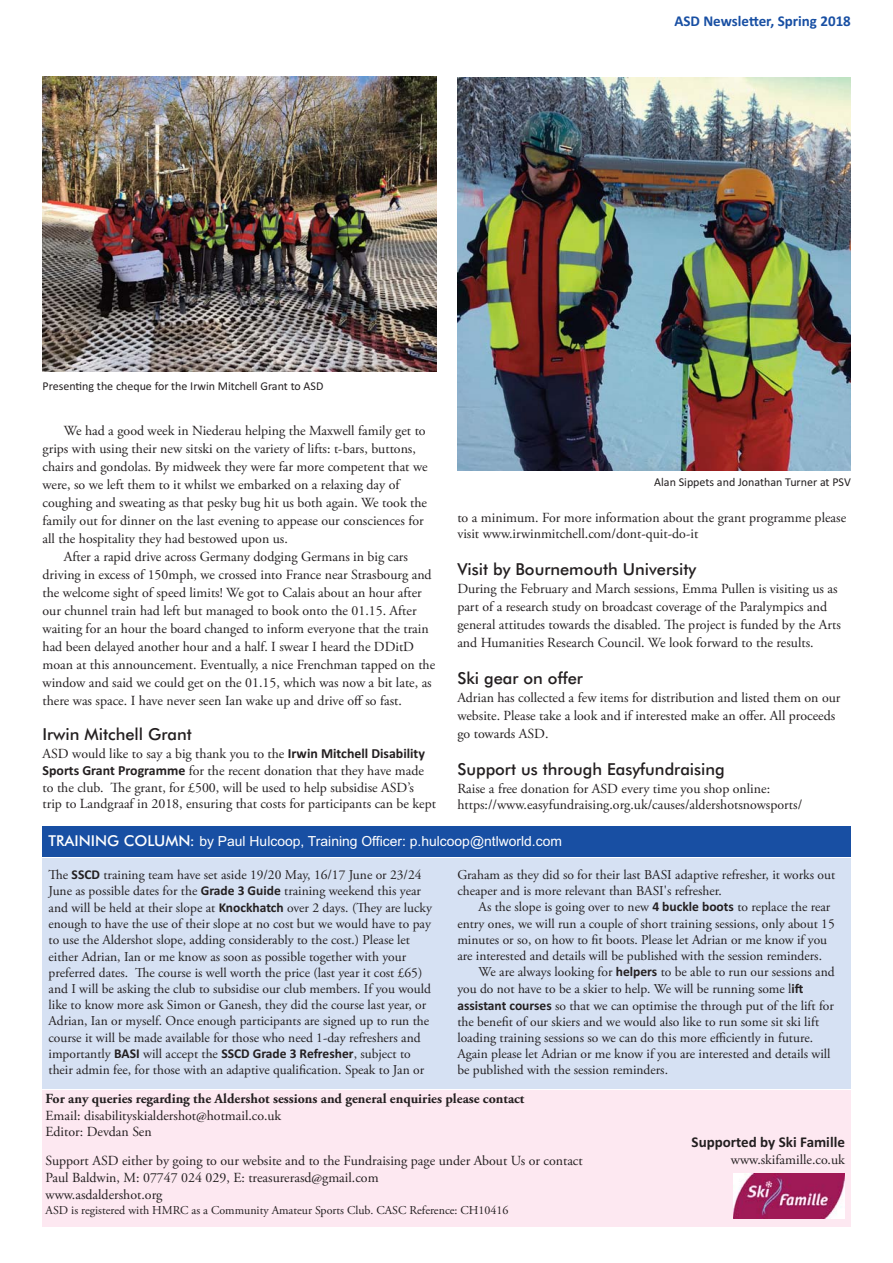
<style>
.page{position:relative;width:893px;height:1263px;background:#fff}
.page>*{position:absolute;margin:0;border:0;box-sizing:border-box;transform-origin:0 0}
.t1{font:500 16.5px "Futura BT";color:#231f20}
.t2{font:700 15px "Calibri";color:#184fa3}
.t3{font:700 15px "Calibri";color:#231f20}
.t4{font:13.8px/18px "Adobe Garamond Pro";color:#231f20}
.t5{font:700 13.8px "Adobe Garamond Pro";color:#231f20}
.t6{font:13.8px "Arial";color:#fff}
.t7{font:13.5px/16.4px "Adobe Garamond Pro";color:#231f20}
.t8{font:12px "Calibri";color:#231f20}
.t9{font:12px "Adobe Garamond Pro";color:#231f20}
.s1{font-family:"Calibri";font-weight:700}
.s2{font-family:"Futura BT";font-weight:500;font-size:15px}
</style>
<div class="page">
<div style="left:43px;top:1090px;width:807px;height:136px;background:#fde8f1"></div>
<div style="left:43px;top:858px;width:807px;height:231px;background:#d6e1f3"></div>
<div style="left:43px;top:826px;width:807px;height:31px;background:#184fa3"></div>
<img style="left:733px;top:1174px;width:111px;height:45px">
<img style="left:457px;top:77px;width:393px;height:394px">
<img style="left:43px;top:77px;width:393px;height:295px">
<p class="t2" style="left:674px;top:16px;width:178px">ASD Newsletter, Spring 2018</p>
<p class="t8" style="left:43px;top:382px;width:282px">Presenting the cheque for the Irwin Mitchell Grant to ASD</p>
<p class="t4" style="left:43px;top:423px;width:386px;text-indent:21px">We had a good week in Niederau helping the Maxwell family get to grips with using their new sitski on the variety of lifts: t-bars, buttons, chairs and gondolas. By midweek they were far more competent that we were, so we left them to it whilst we embarked on a relaxing day of coughing and sweating as that pesky bug hit us both again. We took the family out for dinner on the last evening to appease our consciences for all the hospitality they had bestowed upon us.</p>
<p class="t4" style="left:43px;top:549px;width:394px;text-indent:21px">After a rapid drive across Germany dodging Germans in big cars driving in excess of 150mph, we crossed into France near Strasbourg and the welcome sight of speed limits! We got to Calais about an hour after our chunnel train had left but managed to book onto the 01.15. After waiting for an hour the board changed to inform everyone that the train had been delayed another hour and a half. I swear I heard the DDitD moan at this announcement. Eventually, a nice Frenchman tapped on the window and said we could get on the 01.15, which was now a bit late, as there was space. I have never seen Ian wake up and drive off so fast.</p>
<p class="t1" style="left:43px;top:728px;width:151px">Irwin Mitchell Grant</p>
<p class="t4" style="left:43px;top:747px;width:395px;line-height:16.8px">ASD would like to say a big thank you to the <span class="s1">Irwin Mitchell Disability Sports Grant Programme</span> for the recent donation that they have made to the club. The grant, for £500, will be used to help subsidise ASD’s trip to Landgraaf in 2018, ensuring that costs for participants can be kept</p>
<p class="t8" style="left:654px;top:478px;width:198px">Alan Sippets and Jonathan Turner at PSV</p>
<p class="t4" style="left:457px;top:510px;width:390px;line-height:16.6px">to a minimum. For more information about the grant programme please visit www.irwinmitchell.com/dont-quit-do-it</p>
<p class="t1" style="left:457px;top:563px;width:240px">Visit by Bournemouth University</p>
<p class="t4" style="left:457px;top:581px;width:385px">During the February and March sessions, Emma Pullen is visiting us as part of a research study on broadcast coverage of the Paralympics and general attitudes towards the disabled. The project is funded by the Arts and Humanities Research Council. We look forward to the results.</p>
<p class="t1" style="left:457px;top:672px;width:127px">Ski gear on offer</p>
<p class="t4" style="left:457px;top:690px;width:384px">Adrian has collected a few items for distribution and listed them on our website. Please take a look and if interested make an offer. All proceeds go towards ASD.</p>
<p class="t1" style="left:457px;top:763px;width:269px">Support us through Easyfundraising</p>
<p class="t4" style="left:457px;top:781px;width:346px;line-height:16.6px">Raise a free donation for ASD every time you shop online: https://www.easyfundraising.org.uk/causes/aldershotsnowsports/</p>
<p class="t6" style="left:49px;top:836px;width:515px"><span class="s2">TRAINING COLUMN:</span> by Paul Hulcoop, Training Officer: p.hulcoop@ntlworld.com</p>
<p class="t7" style="left:49px;top:868px;width:385px">The <span class="s1">SSCD</span> training team have set aside 19/20 May, 16/17 June or 23/24<br>June as possible dates for the <span class="s1">Grade 3 Guide</span> training weekend this year and will be held at their slope at <span class="s1">Knockhatch</span> over 2 days. (They are lucky enough to have the use of their slope at no cost but we would have to pay to use the Aldershot slope, adding considerably to the cost.) Please let either Adrian, Ian or me know as soon as possible together with your preferred dates. The course is well worth the price (last year it cost £65) and I will be asking the club to subsidise our club members. If you would like to know more ask Simon or Ganesh, they did the course last year, or Adrian, Ian or myself. Once enough participants are signed up to run the course it will be made available for those who need 1-day refreshers and importantly <span class="s1">BASI</span> will accept the <span class="s1">SSCD Grade 3 Refresher</span>, subject to their admin fee, for those with an adaptive qualification. Speak to Jan or</p>
<p class="t7" style="left:457px;top:867px;width:379px">Graham as they did so for their last BASI adaptive refresher, it works out cheaper and is more relevant than BASI's refresher.</p>
<p class="t7" style="left:478px;top:900px;width:353px">As the slope is going over to new <span class="s1">4 buckle boots</span> to replace the rear</p>
<p class="t7" style="left:457px;top:916px;width:379px">entry ones, we will run a couple of short training sessions, only about 15</p>
<p class="t7" style="left:457px;top:933px;width:371px">minutes or so, on how to fit boots. Please let Adrian or me know if you</p>
<p class="t7" style="left:457px;top:949px;width:366px">are interested and details will be published with the session reminders.</p>
<p class="t7" style="left:478px;top:965px;width:357px">We are always looking for <span class="s1">helpers</span> to be able to run our sessions and</p>
<p class="t7" style="left:457px;top:982px;width:348px">you do not have to be a skier to help. We will be running some l<span class="s1">ift</span></p>
<p class="t7" style="left:457px;top:998px;width:378px"><span class="s1">assistant courses</span> so that we can optimise the through put of the lift for</p>
<p class="t7" style="left:457px;top:1015px;width:363px">the benefit of our skiers and we would also like to run some sit ski lift</p>
<p class="t7" style="left:457px;top:1031px;width:357px">loading training sessions so we can do this more efficiently in future.</p>
<p class="t7" style="left:457px;top:1047px;width:375px">Again please let Adrian or me know if you are interested and details will</p>
<p class="t7" style="left:457px;top:1063px;width:212px">be published with the session reminders.</p>
<p class="t5" style="left:46px;top:1093px;width:480px">For any queries regarding the Aldershot sessions and general enquiries please contact</p>
<p class="t4" style="left:46px;top:1108px;width:237px;line-height:16.6px">Email: disabilityskialdershot@hotmail.co.uk<br>Editor: Devdan Sen</p>
<p class="t4" style="left:46px;top:1154px;width:538px;line-height:16.6px">Support ASD either by going to our website and to the Fundraising page under About Us or contact<br>Paul Baldwin, M: 07747 024 029, E: treasurerasd@gmail.com<br>www.asdaldershot.org</p>
<p class="t9" style="left:46px;top:1205px;width:464px">ASD is registered with HMRC as a Community Amateur Sports Club. CASC Reference: CH10416</p>
<p class="t3" style="left:691px;top:1137px;width:155px">Supported by Ski Famille</p>
<p class="t4" style="left:730px;top:1152px;width:115px">www.skifamille.co.uk</p>
</div>
